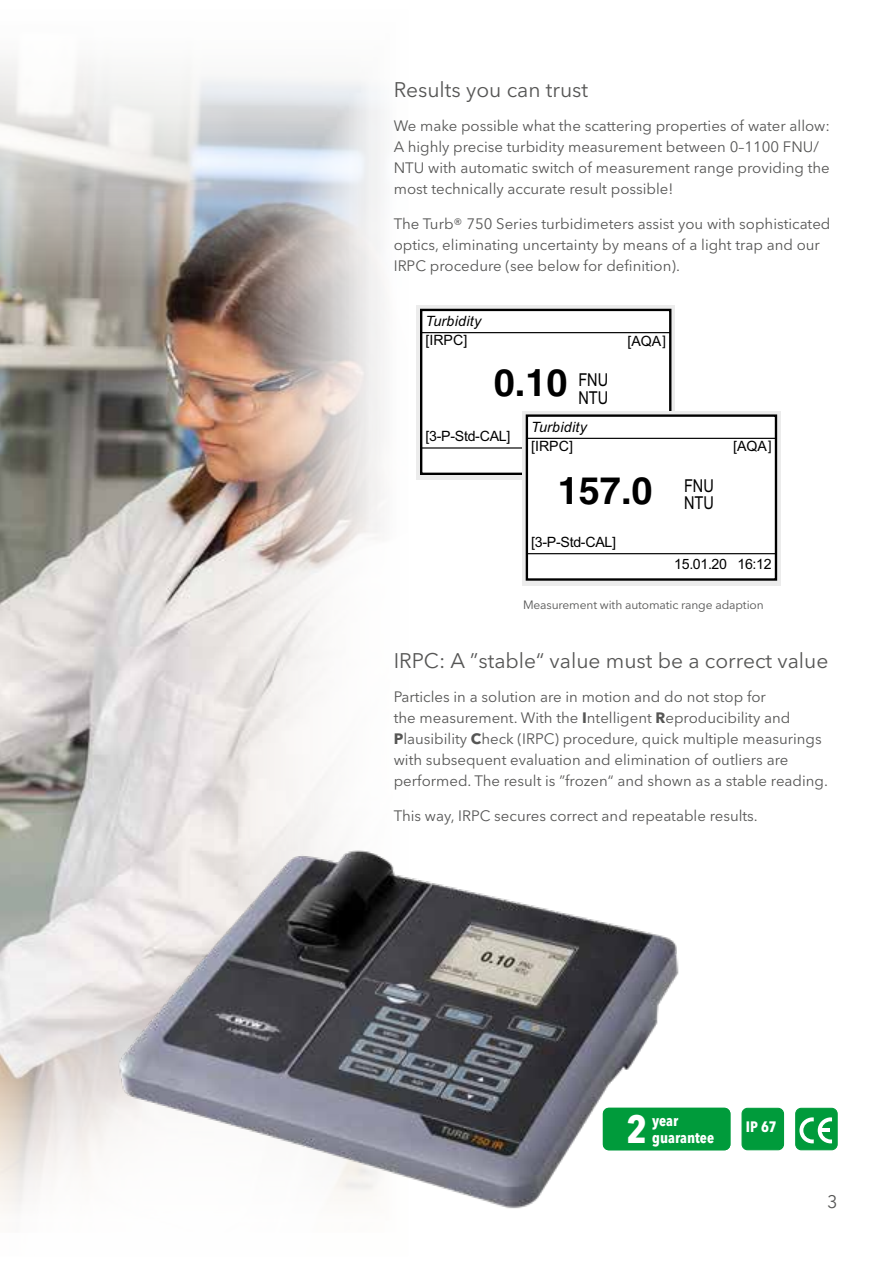
<style>
.page{position:relative;width:893px;height:1263px;background:#fff}
.page>*{position:absolute;margin:0;border:0;box-sizing:border-box;transform-origin:0 0}
.t1{font:700 condensed 39.15px "Avenir Next LT Pro";color:#fff}
.t2{font:700 37.8px "Helvetica";color:#000}
.t3{font:21px "Avenir Next LT Pro";color:#565655}
.t4{font:18px "Avenir Next LT Pro";color:#565655}
.t5{font:17.7px "Arial Narrow";letter-spacing:-.005em;color:#000}
.t6{font:15px/21px "Avenir Next LT Pro";color:#565655}
.t7{font:700 condensed 15px/17.1px "Avenir Next LT Pro";color:#fff}
.t8{font:14.25px "Arial";letter-spacing:-.02em;color:#000}
.t9{font:italic 14.25px "Arial";letter-spacing:.02em;color:#000}
.t10{font:12px "Avenir Next LT Pro";letter-spacing:-.01em;color:#565655}
.s1{font-family:"Avenir Next LT Pro";font-weight:500}
.s2{font-weight:700}
</style>
<div class="page">
<img style="left:0;top:59px;width:417px;height:1152px">
<img style="left:112px;top:719px;width:578px;height:492px">
<div style="left:742px;top:1108px;width:41px;height:42px;background:#009b3b;border-radius:6px"></div>
<div style="left:741px;top:1108px;width:43px;height:42px;border:1px solid #009b3b;border-radius:6px"></div>
<div style="left:796px;top:1108px;width:41px;height:42px;background:#009b3b;border-radius:6px"></div>
<svg style="left:799px;top:1117px;width:33px;height:26px"></svg>
<div style="left:795px;top:1108px;width:43px;height:42px;border:1px solid #009b3b;border-radius:6px"></div>
<svg style="left:417px;top:305px;width:258px;height:175px;background:#e1e1e1"></svg>
<div style="left:421px;top:310px;width:249px;height:164px;background:#fff"></div>
<div style="left:420px;top:309px;width:251px;height:166px;border:2px solid #000"></div>
<hr style="left:420px;top:332px;width:250px;height:1px;background:#000">
<hr style="left:422px;top:447px;width:248px;height:2px;background:#000">
<div style="left:522px;top:411px;width:259px;height:175px;background:#ececec"></div>
<div style="left:527px;top:416px;width:249px;height:163px;background:#fff"></div>
<div style="left:526px;top:414px;width:251px;height:167px;border:2px solid #000"></div>
<hr style="left:526px;top:438px;width:250px;height:1px;background:#000">
<hr style="left:527px;top:553px;width:249px;height:1px;background:#000">
<div style="left:603px;top:1108px;width:127px;height:42px;background:#009b3b;border-radius:6px"></div>
<div style="left:603px;top:1108px;width:127px;height:42px;border:1px solid #009b3b;border-radius:6px"></div>
<h3 class="t3" style="left:394px;top:77px;width:196px">Results you can trust</h3>
<p class="t6" style="left:394px;top:115px;width:438px">We make possible what the scattering properties of water allow:<br>A highly precise turbidity measurement between 0–1100 FNU/ NTU with automatic switch of measurement range providing the most technically accurate result possible!</p>
<p class="t6" style="left:394px;top:213px;width:438px">The Turb® 750 Series turbidimeters assist you with sophisticated optics, eliminating uncertainty by means of a light trap and our<br>IRPC procedure (see below for definition).</p>
<p class="t9" style="left:425px;top:312px;width:57px">Turbidity</p>
<p class="t8" style="left:425px;top:331px;width:43px">[IRPC]</p>
<h2 class="t2" style="left:494px;top:360px;width:116px">0.10 <sup>FNU</sup></h2>
<p class="t5" style="left:578px;top:384px;width:31px">NTU</p>
<p class="t8" style="left:627px;top:331px;width:40px">[AQA<span class="s1">]</span></p>
<p class="t8" style="left:425px;top:427px;width:86px">[3-P-Std-CAL]</p>
<p class="t9" style="left:531px;top:417px;width:57px">Turbidity</p>
<p class="t8" style="left:531px;top:437px;width:43px">[IRPC]</p>
<p class="t8" style="left:733px;top:437px;width:40px">[AQA<span class="s1">]</span></p>
<h2 class="t2" style="left:558px;top:467px;width:158px">157.0 <sup>FNU</sup></h2>
<p class="t5" style="left:684px;top:490px;width:31px">NTU</p>
<p class="t8" style="left:531px;top:533px;width:86px">[3-P-Std-CAL]</p>
<p class="t8" style="left:674px;top:555px;width:99px">15.01.20 16:12</p>
<p class="t10" style="left:523px;top:597px;width:242px">Measurement with automatic range adaption</p>
<h3 class="t3" style="left:394px;top:648px;width:436px">IRPC: A ”stable“ value must be a correct value</h3>
<p class="t6" style="left:394px;top:686px;width:436px">Particles in a solution are in motion and do not stop for<br>the measurement. With the <span class="s2">I</span>ntelligent <span class="s2">R</span>eproducibility and <span class="s2">P</span>lausibility <span class="s2">C</span>heck (IRPC) procedure, quick multiple measurings with subsequent evaluation and elimination of outliers are performed. The result is ”frozen“ and shown as a stable reading.</p>
<p class="t6" style="left:394px;top:805px;width:366px">This way, IRPC secures correct and repeatable results.</p>
<p class="t7" style="left:652px;top:1112px;width:53px">Jah e<br>Garantie</p>
<p class="t7" style="left:746px;top:1118px;width:32px">IP 67</p>
<h1 class="t1" style="left:627px;top:1105px;width:22px">2</h1>
<p class="t7" style="left:652px;top:1112px;width:64px">year guarantee</p>
<p class="t4" style="left:827px;top:1190px;width:12px">3</p>
</div>
